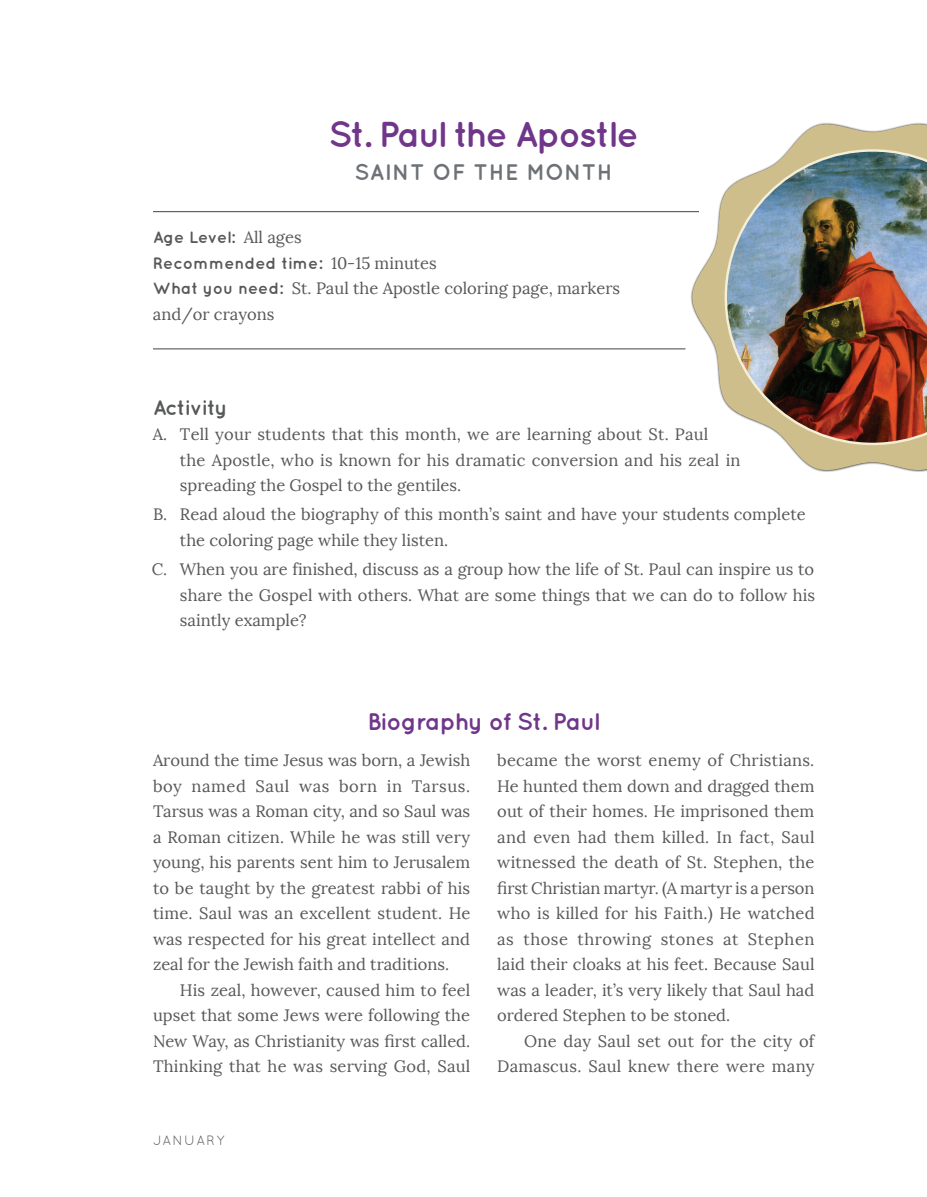
<style>
.page{position:relative;width:927px;height:1197px;background:#fff}
.page>*{position:absolute;margin:0;border:0;box-sizing:border-box;transform-origin:0 0}
.t1{font:700 36px "Quicksand";letter-spacing:-.05em;color:#70368a}
.t2{font:700 24px "Quicksand";letter-spacing:-.025em;color:#70368a}
.t3{font:700 22.5px "Quicksand";letter-spacing:.025em;color:#6e7277}
.t4{font:700 21px "Quicksand";letter-spacing:-.025em;color:#57585a}
.t5{font:16.5px/25.5px "Lora";letter-spacing:.005em;color:#57585a;text-align:justify}
.t6{font:700 16.5px/25.5px "Quicksand";color:#57585a}
.t7{font:13.5px "Quicksand";letter-spacing:.1em;color:#57585a}
.s1{font-family:"Lora";font-weight:400}
.s2{font-family:"Quicksand";font-weight:700}
</style>
<div class="page">
<hr style="left:153px;top:211px;width:546px;height:1px;background:#57585a">
<hr style="left:153px;top:348px;width:533px;height:1px;background:#57585a">
<svg style="left:692px;top:123px;width:235px;height:349px"></svg>
<img style="left:725px;top:149px;width:202px;height:296px">
<h1 class="t1" style="left:329px;top:112px;width:312px">St. Paul the Apostle</h1>
<h3 class="t3" style="left:355px;top:159px;width:260px">SAINT OF THE MONTH</h3>
<p class="t6" style="left:153px;top:224px;width:285px">Age Level: <span class="s1">All ages<br></span>Recommended time: <span class="s1">10-15 minutes</span></p>
<p class="t5" style="left:153px;top:276px;width:469px"><span class="s2">What you need:</span> St. Paul the Apostle coloring page, markers and/or crayons</p>
<p class="t4" style="left:153px;top:395px;width:76px">Activity</p>
<p class="t5" style="left:180px;top:422px;width:562px;text-align:left;text-indent:-27px">A. Tell your students that this month, we are learning about St. Paul<br>the Apostle, who is known for his dramatic conversion and his zeal in spreading the Gospel to the gentiles.</p>
<p class="t5" style="left:180px;top:502px;width:627px;text-indent:-27px">B. Read aloud the biography of this month’s saint and have your students complete the coloring page while they listen.</p>
<p class="t5" style="left:180px;top:557px;width:637px;text-indent:-28px">C. When you are finished, discuss as a group how the life of St. Paul can inspire us to share the Gospel with others. What are some things that we can do to follow his saintly example?</p>
<h2 class="t2" style="left:368px;top:707px;width:234px">Biography of St. Paul</h2>
<p class="t5" style="left:153px;top:748px;width:319px">Around the time Jesus was born, a Jewish boy named Saul was born in Tarsus.<br>Tarsus was a Roman city, and so Saul was a Roman citizen. While he was still very young, his parents sent him to Jerusalem to be taught by the greatest rabbi of his time. Saul was an excellent student. He was respected for his great intellect and zeal for the Jewish faith and traditions.</p>
<p class="t5" style="left:153px;top:978px;width:319px;text-indent:27px">His zeal, however, caused him to feel upset that some Jews were following the New Way, as Christianity was first called.<br>Thinking that he was serving God, Saul</p>
<p class="t5" style="left:497px;top:748px;width:319px">became the worst enemy of Christians.<br>He hunted them down and dragged them out of their homes. He imprisoned them and even had them killed. In fact, Saul witnessed the death of St. Stephen, the first Christian martyr. (A martyr is a person who is killed for his Faith.) He watched as those throwing stones at Stephen laid their cloaks at his feet. Because Saul was a leader, it’s very likely that Saul had ordered Stephen to be stoned.</p>
<p class="t5" style="left:497px;top:1029px;width:319px;text-align:right">One day Saul set out for the city of<br>Damascus. Saul knew there were many</p>
<p class="t7" style="left:153px;top:1132px;width:73px">JANuARy</p>
</div>
